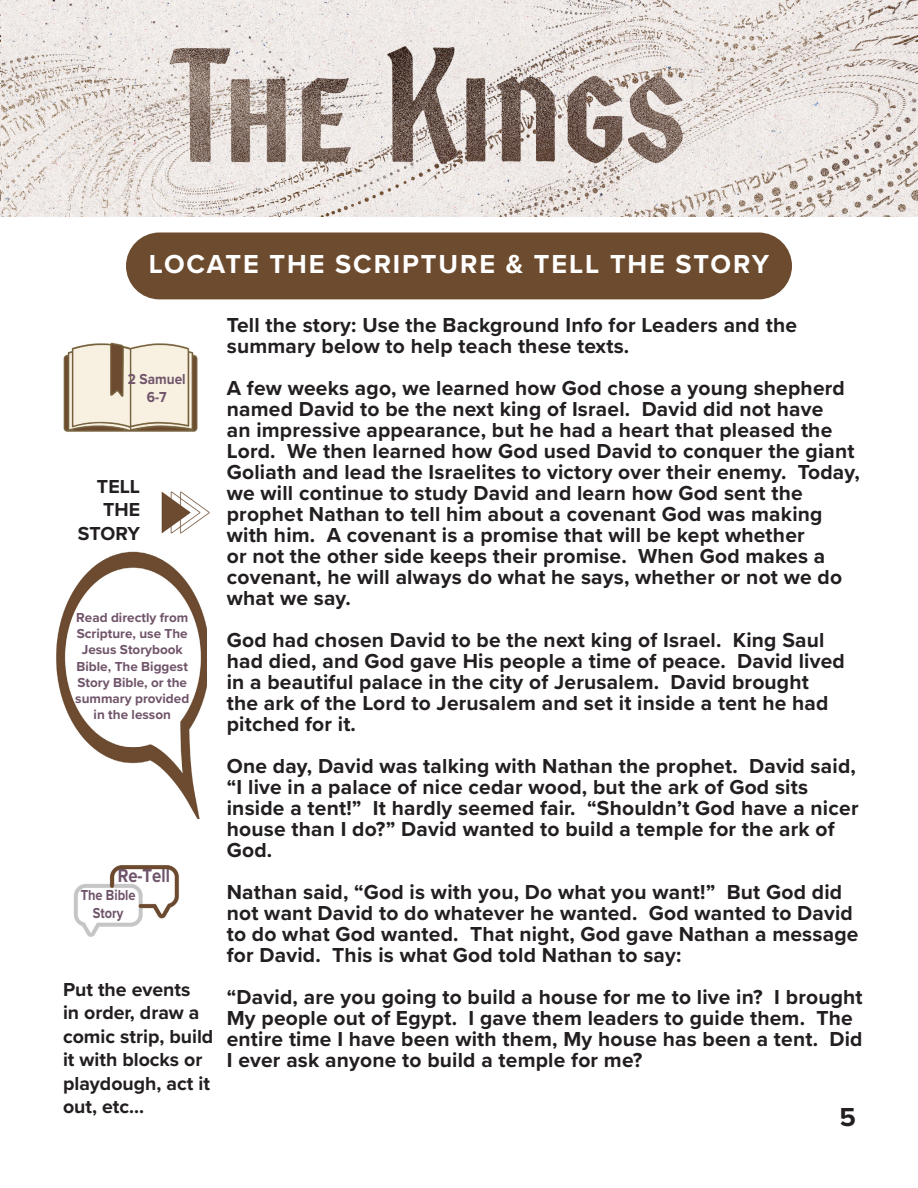
<style>
.page{position:relative;width:918px;height:1188px;background:#fff}
.page>*{position:absolute;margin:0;border:0;box-sizing:border-box;transform-origin:0 0}
.Paragraph_Style_4{font:700 27px "Proxima Nova";letter-spacing:.07em;color:#fff}
.t1{font:700 27px "Proxima Nova";color:#231f20}
.Paragraph_Style_5{font:700 21px/21px "Proxima Nova";letter-spacing:.01em;color:#231f20}
.Memory_Verse{font:700 19.5px/23.4px "Proxima Nova";color:#231f20}
.Memory_Verse-2{font:700 19.5px "Proxima Nova";color:#70546a;scale:.85 1}
.Memory_Verse-3{font:700 15px/18px "Proxima Nova";color:#70546a;text-align:center;scale:.85 1}
.Memory_Verse-4{font:700 15px/18px "Proxima Nova";color:#70546a;text-align:center;scale:.91 1}
.Memory_Verse-5{font:700 13.5px/16.2px "Proxima Nova";color:#70546a;text-align:center}
</style>
<div class="page">
<img style="left:0;top:0;width:918px;height:216px">
<div style="left:126px;top:232px;width:666px;height:67px;background:#6d4b2f;border-radius:33px"></div>
<img style="left:161px;top:491px;width:49px;height:43px">
<img style="left:73px;top:865px;width:106px;height:72px">
<img style="left:56px;top:551px;width:150px;height:268px">
<img style="left:63px;top:342px;width:135px;height:90px">
<p class="Paragraph_Style_4" style="left:149px;top:244px;width:622px">LOCATE THE SCRIPTURE &amp; TELL THE STORY</p>
<p class="Memory_Verse-4" style="left:128px;top:369px;width:65px">2 Samuel<br>6-7</p>
<p class="Memory_Verse" style="left:97px;top:474px;width:45px">TELL</p>
<p class="Memory_Verse" style="left:103px;top:497px;width:38px">THE</p>
<p class="Memory_Verse" style="left:78px;top:521px;width:64px">STORY</p>
<p class="Memory_Verse-5" style="left:76px;top:609px;width:114px">Read directly from</p>
<p class="Memory_Verse-5" style="left:77px;top:625px;width:112px">Scripture, use The</p>
<p class="Memory_Verse-5" style="left:75px;top:642px;width:115px">Jesus Storybook<br>Bible, The Biggest<br>Story Bible, or the summary provided</p>
<p class="Memory_Verse-5" style="left:94px;top:706px;width:79px">in the lesson</p>
<p class="Memory_Verse-2" style="left:118px;top:861px;width:63px">Re-Tell</p>
<p class="Memory_Verse-3" style="left:81px;top:886px;width:66px">The Bible<br>Story</p>
<p class="Memory_Verse" style="left:63px;top:977px;width:152px">Put the events<br>in order, draw a comic strip, build it with blocks or playdough, act it out, etc...</p>
<p class="Paragraph_Style_5" style="left:227px;top:314px;width:572px">Tell the story: Use the Background Info for Leaders and the summary below to help teach these texts.</p>
<p class="Paragraph_Style_5" style="left:227px;top:377px;width:634px">A few weeks ago, we learned how God chose a young shepherd named David to be the next king of Israel. David did not have<br>an impressive appearance, but he had a heart that pleased the Lord. We then learned how God used David to conquer the giant Goliath and lead the Israelites to victory over their enemy. Today, we will continue to study David and learn how God sent the prophet Nathan to tell him about a covenant God was making with him. A covenant is a promise that will be kept whether<br>or not the other side keeps their promise. When God makes a covenant, he will always do what he says, whether or not we do what we say.</p>
<p class="Paragraph_Style_5" style="left:227px;top:629px;width:620px">God had chosen David to be the next king of Israel. King Saul had died, and God gave His people a time of peace. David lived in a beautiful palace in the city of Jerusalem. David brought the ark of the Lord to Jerusalem and set it inside a tent he had pitched for it.</p>
<p class="Paragraph_Style_5" style="left:227px;top:755px;width:633px">One day, David was talking with Nathan the prophet. David said, “I live in a palace of nice cedar wood, but the ark of God sits inside a tent!” It hardly seemed fair. “Shouldn’t God have a nicer house than I do?” David wanted to build a temple for the ark of God.</p>
<p class="Paragraph_Style_5" style="left:227px;top:881px;width:633px">Nathan said, “God is with you, Do what you want!” But God did not want David to do whatever he wanted. God wanted to David to do what God wanted. That night, God gave Nathan a message for David. This is what God told Nathan to say:</p>
<p class="Paragraph_Style_5" style="left:227px;top:986px;width:637px">“David, are you going to build a house for me to live in? I brought My people out of Egypt. I gave them leaders to guide them. The entire time I have been with them, My house has been a tent. Did I ever ask anyone to build a temple for me?</p>
<p class="t1" style="left:840px;top:1096px;width:18px">5</p>
</div>
